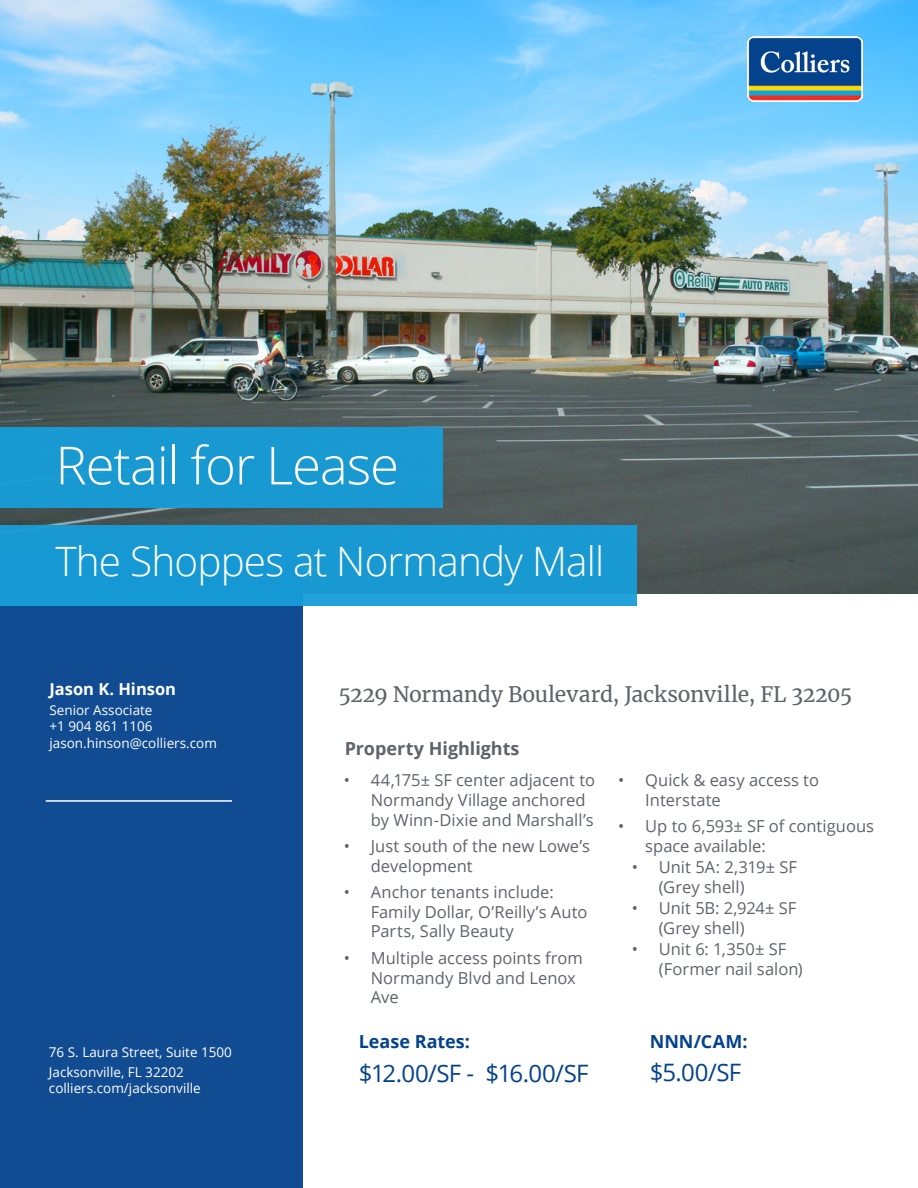
<style>
.page{position:relative;width:918px;height:1188px;background:#fff}
.page>*{position:absolute;margin:0;border:0;box-sizing:border-box;transform-origin:0 0}
.t1{font:300 52.5px "Open Sans";letter-spacing:-.02em;color:#fff}
.t2{font:300 40.5px "Open Sans";letter-spacing:-.02em;color:#fff}
.t3{font:24px "Open Sans";letter-spacing:-.03em;color:#05428c}
.t4{font:21px "Merriweather";letter-spacing:-.01em;color:#5f6369}
.t5{font:700 18px "Open Sans";color:#05428c}
.t6{font:700 18px "Open Sans";color:#5f6369}
.t7{font:16.5px/19.8px "Open Sans";color:#5f6369}
.t8{font:700 16.5px "Open Sans";color:#fff}
.t9{font:13.5px/16.5px "Open Sans";color:#fff}
</style>
<div class="page">
<img style="left:0;top:0;width:918px;height:594px">
<img style="left:748px;top:36px;width:114px;height:66px">
<div style="left:0;top:551px;width:303px;height:637px;background:#114b91"></div>
<div style="left:0;top:428px;width:443px;height:80px;background:#1999d2"></div>
<div style="left:0;top:525px;width:637px;height:81px;background:#1999d2"></div>
<hr style="left:46px;top:800px;width:186px;height:2px;background:#fff">
<h1 class="t1" style="left:56px;top:429px;width:345px">Retail for Lease</h1>
<h2 class="t2" style="left:56px;top:533px;width:550px">The Shoppes at Normandy Mall</h2>
<p class="t8" style="left:49px;top:677px;width:128px">Jason K. Hinson</p>
<p class="t9" style="left:49px;top:701px;width:169px">Senior Associate<br>+1 904 861 1106 jason.hinson@colliers.com</p>
<p class="t9" style="left:49px;top:1042px;width:185px;line-height:19.5px">76 S. Laura Street, Suite 1500<br>Jacksonville, FL 32202</p>
<p class="t9" style="left:49px;top:1080px;width:153px">colliers.com/jacksonville</p>
<p class="t4" style="left:338px;top:680px;width:515px">5229 Normandy Boulevard, Jacksonville, FL 32205</p>
<p class="t6" style="left:345px;top:735px;width:176px">Property Highlights</p>
<p class="t7" style="left:371px;top:770px;width:226px;text-indent:-27px">• 44,175± SF center adjacent to<br>Normandy Village anchored by Winn-Dixie and Marshall’s</p>
<p class="t7" style="left:371px;top:835px;width:221px;text-indent:-27px">• Just south of the new Lowe’s development</p>
<p class="t7" style="left:371px;top:882px;width:218px;text-indent:-27px">• Anchor tenants include:<br>Family Dollar, O’Reilly’s Auto<br>Parts, Sally Beauty</p>
<p class="t7" style="left:371px;top:947px;width:214px;text-indent:-27px">• Multiple access points from<br>Normandy Blvd and Lenox<br>Ave</p>
<p class="t7" style="left:645px;top:770px;width:175px;text-indent:-27px">• Quick &amp; easy access to<br>Interstate</p>
<p class="t7" style="left:645px;top:816px;width:230px;text-indent:-27px">• Up to 6,593± SF of contiguous space available:</p>
<p class="t7" style="left:659px;top:857px;width:140px;text-indent:-27px">• Unit 5A: 2,319± SF (Grey shell)</p>
<p class="t7" style="left:659px;top:898px;width:139px;text-indent:-27px">• Unit 5B: 2,924± SF (Grey shell)</p>
<p class="t7" style="left:659px;top:939px;width:146px;text-indent:-27px">• Unit 6: 1,350± SF (Former nail salon)</p>
<p class="t5" style="left:359px;top:1028px;width:113px">Lease Rates:</p>
<p class="t5" style="left:650px;top:1028px;width:99px">NNN/CAM:</p>
<h3 class="t3" style="left:359px;top:1057px;width:231px">$12.00/SF - $16.00/SF</h3>
<h3 class="t3" style="left:650px;top:1056px;width:93px">$5.00/SF</h3>
</div>
